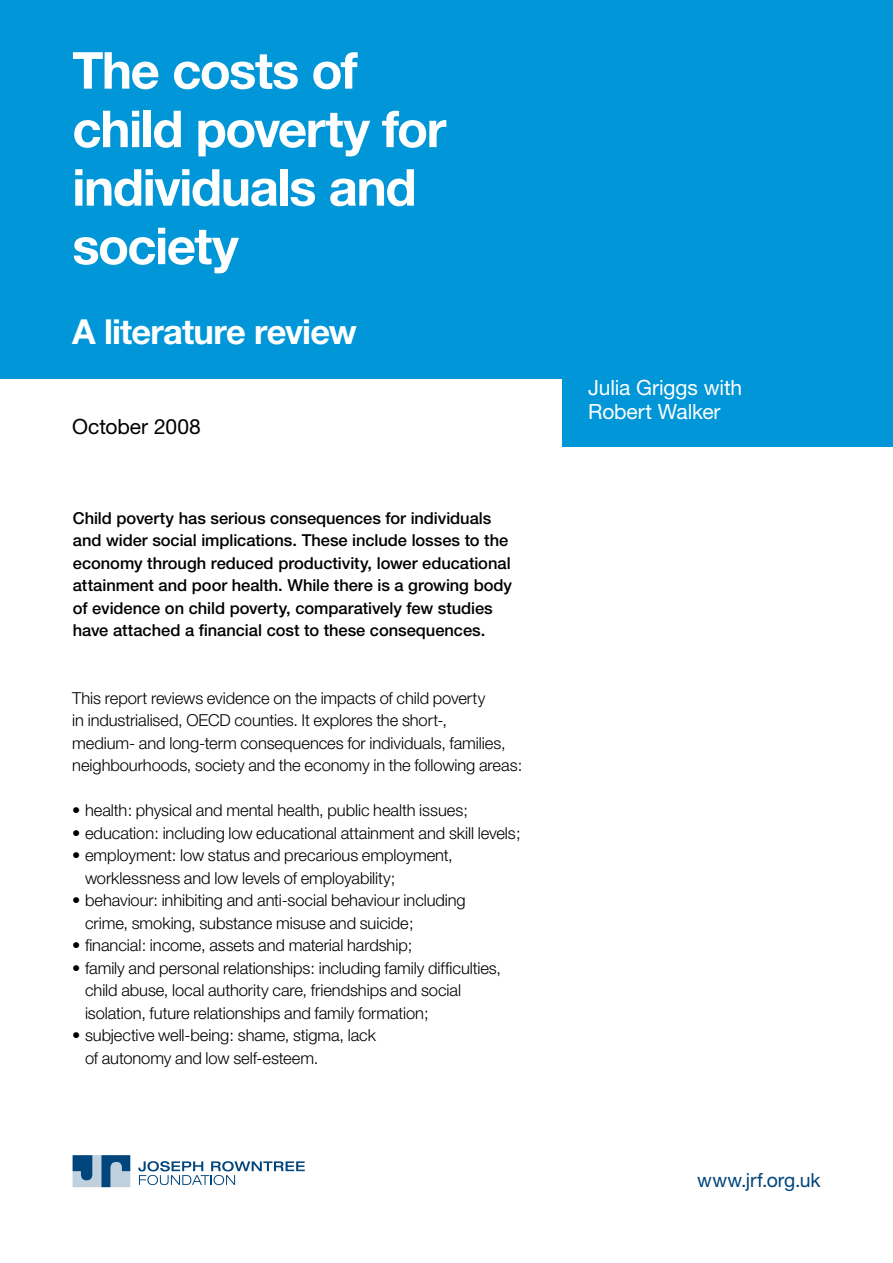
<style>
.page{position:relative;width:893px;height:1263px;background:#fff}
.page>*{position:absolute;margin:0;border:0;box-sizing:border-box;transform-origin:0 0}
.t1{font:700 51px/58.5px "Helvetica Neue";letter-spacing:-.03em;color:#fff}
.t2{font:700 34.5px "Helvetica Neue";letter-spacing:-.025em;color:#fff}
.t3{font:21px/24px "Helvetica Neue";letter-spacing:-.01em;color:#fff}
.t4{font:21px "Helvetica Neue";color:#000}
.t5{font:19.5px "Helvetica Neue";letter-spacing:-.005em;color:#00457c}
.t6{font:300 16.5px/22.5px "Helvetica Neue";letter-spacing:-.005em;color:#000}
.t7{font:500 16.5px/22.5px "Helvetica Neue";letter-spacing:-.005em;color:#000}
</style>
<div class="page">
<div style="left:0;top:0;width:893px;height:379px;background:#0096d7"></div>
<div style="left:563px;top:329px;width:330px;height:117px;background:#0096d7"></div>
<svg style="left:138px;top:1161px;width:167px;height:24px"></svg>
<svg style="left:73px;top:1155px;width:57px;height:32px;background:#608bad"></svg>
<h1 class="t1" style="left:72px;top:40px;width:376px">The costs of child poverty for individuals and society</h1>
<h2 class="t2" style="left:72px;top:310px;width:286px">A literature review</h2>
<p class="t4" style="left:72px;top:414px;width:130px">October 2008</p>
<p class="t7" style="left:73px;top:506px;width:441px">Child poverty has serious consequences for individuals and wider social implications. These include losses to the economy through reduced productivity, lower educational attainment and poor health. While there is a growing body of evidence on child poverty, comparatively few studies have attached a financial cost to these consequences.</p>
<p class="t6" style="left:72px;top:686px;width:452px">This report reviews evidence on the impacts of child poverty<br>in industrialised, OECD counties. It explores the short-,<br>medium- and long-term consequences for individuals, families, neighbourhoods, society and the economy in the following areas:</p>
<p class="t6" style="left:72px;top:799px;width:397px">• health: physical and mental health, public health issues;</p>
<p class="t6" style="left:72px;top:821px;width:450px">• education: including low educational attainment and skill levels;</p>
<p class="t6" style="left:85px;top:844px;width:369px;text-indent:-13px">• employment: low status and precarious employment, worklessness and low levels of employability;</p>
<p class="t6" style="left:85px;top:889px;width:382px;text-indent:-13px">• behaviour: inhibiting and anti-social behaviour including crime, smoking, substance misuse and suicide;</p>
<p class="t6" style="left:72px;top:934px;width:342px">• financial: income, assets and material hardship;</p>
<p class="t6" style="left:85px;top:956px;width:418px;text-indent:-13px">• family and personal relationships: including family difficulties, child abuse, local authority care, friendships and social isolation, future relationships and family formation;</p>
<p class="t6" style="left:85px;top:1024px;width:292px;text-indent:-13px">• subjective well-being: shame, stigma, lack of autonomy and low self-esteem.</p>
<p class="t3" style="left:588px;top:375px;width:155px">Julia Griggs with<br>Robert Walker</p>
<p class="t5" style="left:697px;top:1168px;width:125px">www.jrf.org.uk</p>
</div>
